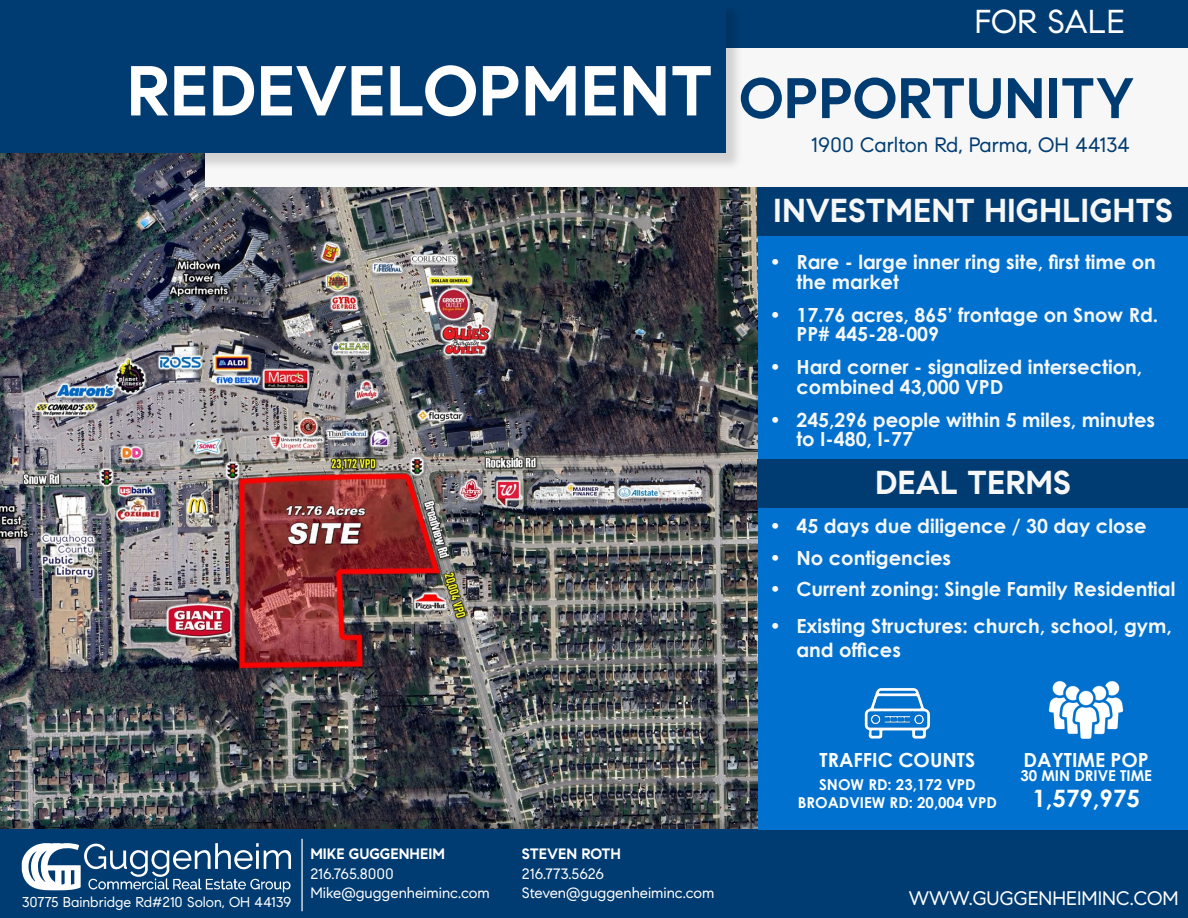
<style>
.page{position:relative;width:1188px;height:918px;background:#fff}
.page>*{position:absolute;margin:0;border:0;box-sizing:border-box;transform-origin:0 0}
.t1{font:700 70.5px "Compass Sans";color:#fff}
.t2{font:700 33px "Compass Sans";color:#f7f7f7}
.t3{font:33px "Compass Sans";color:#fff}
.t4{font:700 24px "Century Gothic";color:#fff}
.t5{font:20.7px "Compass Sans";color:#003c72}
.t6{font:700 19.5px/19.5px "Century Gothic";color:#f7f7f7}
.t7{font:700 19.5px "Century Gothic";color:#fff}
.t8{font:19.5px "Compass Sans";color:#fff}
.t9{font:15px/19.5px "Compass Sans";color:#fff}
.t10{font:700 15px/18px "Century Gothic";color:#fff;text-align:center}
.t11{font:700 15px "Compass Sans";color:#fff}
.t12{font:14.25px "Compass Sans";color:#fff}
.s1{font-size:57px;color:#003c72}
</style>
<div class="page">
<img style="left:0;top:152px;width:758px;height:662px">
<div style="left:0;top:814px;width:1188px;height:104px;background:#000;opacity:.25"></div>
<div style="left:0;top:829px;width:1188px;height:89px;background:#003c72"></div>
<div style="left:758px;top:170px;width:430px;height:659px;background:#0071cf"></div>
<div style="left:0;top:0;width:1188px;height:49px;background:#003c72"></div>
<div style="left:205px;top:49px;width:983px;height:138px;background:#f7f7f7"></div>
<div style="left:2px;top:2px;width:742px;height:169px;background:#000;opacity:.15"></div>
<div style="left:0;top:0;width:725px;height:152px;background:#003c72"></div>
<img style="left:864px;top:687px;width:66px;height:52px">
<img style="left:1048px;top:681px;width:76px;height:58px">
<hr style="left:301px;top:839px;width:2px;height:72px;background:#fff">
<div style="left:758px;top:187px;width:430px;height:48px;background:#003c72"></div>
<div style="left:758px;top:459px;width:430px;height:49px;background:#003c72"></div>
<svg style="left:22px;top:843px;width:269px;height:49px"></svg>
<h2 class="t3" style="left:974px;top:2px;width:152px">FOR SALE</h2>
<h1 class="t1" style="left:126px;top:48px;width:1009px">REDEVELOPMENT <span class="s1">OPPORTUNITY</span></h1>
<p class="t5" style="left:811px;top:133px;width:320px">1900 Carlton Rd, Parma, OH 44134</p>
<h2 class="t2" style="left:773px;top:191px;width:401px">INVESTMENT HIGHLIGHTS</h2>
<p class="t6" style="left:796px;top:252px;width:361px;text-indent:-27px">• Rare - large inner ring site, first time on the market</p>
<p class="t6" style="left:796px;top:304px;width:363px;text-indent:-27px">• 17.76 acres, 865’ frontage on Snow Rd.<br>PP# 445-28-009</p>
<p class="t6" style="left:796px;top:357px;width:347px;text-indent:-27px">• Hard corner - signalized intersection, combined 43,000 VPD</p>
<p class="t6" style="left:796px;top:409px;width:360px;text-indent:-27px">• 245,296 people within 5 miles, minutes to I-480, I-77</p>
<h2 class="t2" style="left:875px;top:463px;width:197px">DEAL TERMS</h2>
<p class="t6" style="left:769px;top:515px;width:379px">• 45 days due diligence / 30 day close</p>
<p class="t6" style="left:769px;top:547px;width:183px">• No contigencies</p>
<p class="t6" style="left:769px;top:578px;width:408px">• Current zoning: Single Family Residential</p>
<p class="t6" style="left:796px;top:614px;width:377px;line-height:24px;text-indent:-27px">• Existing Structures: church, school, gym, and offices</p>
<p class="t12" style="left:22px;top:893px;width:271px">30775 Bainbridge Rd#210 Solon, OH 44139</p>
<p class="t11" style="left:310px;top:845px;width:136px">MIKE GUGGENHEIM</p>
<p class="t9" style="left:310px;top:863px;width:181px">216.765.8000<br>Mike@guggenheiminc.com</p>
<p class="t11" style="left:522px;top:845px;width:101px">STEVEN ROTH</p>
<p class="t9" style="left:522px;top:863px;width:194px">216.773.5626<br>Steven@guggenheiminc.com</p>
<p class="t7" style="left:820px;top:745px;width:157px">TRAFFIC COUNTS</p>
<p class="t7" style="left:1024px;top:745px;width:127px">DAYTIME POP</p>
<p class="t10" style="left:1020px;top:766px;width:133px">30 MIN DRIVE TIME</p>
<p class="t10" style="left:798px;top:774px;width:201px">SNOW RD: 23,172 VPD<br>BROADVIEW RD: 20,004 VPD</p>
<p class="t4" style="left:1032px;top:780px;width:109px">1,579,975</p>
<p class="t8" style="left:909px;top:886px;width:271px">WWW.GUGGENHEIMINC.COM</p>
</div>
